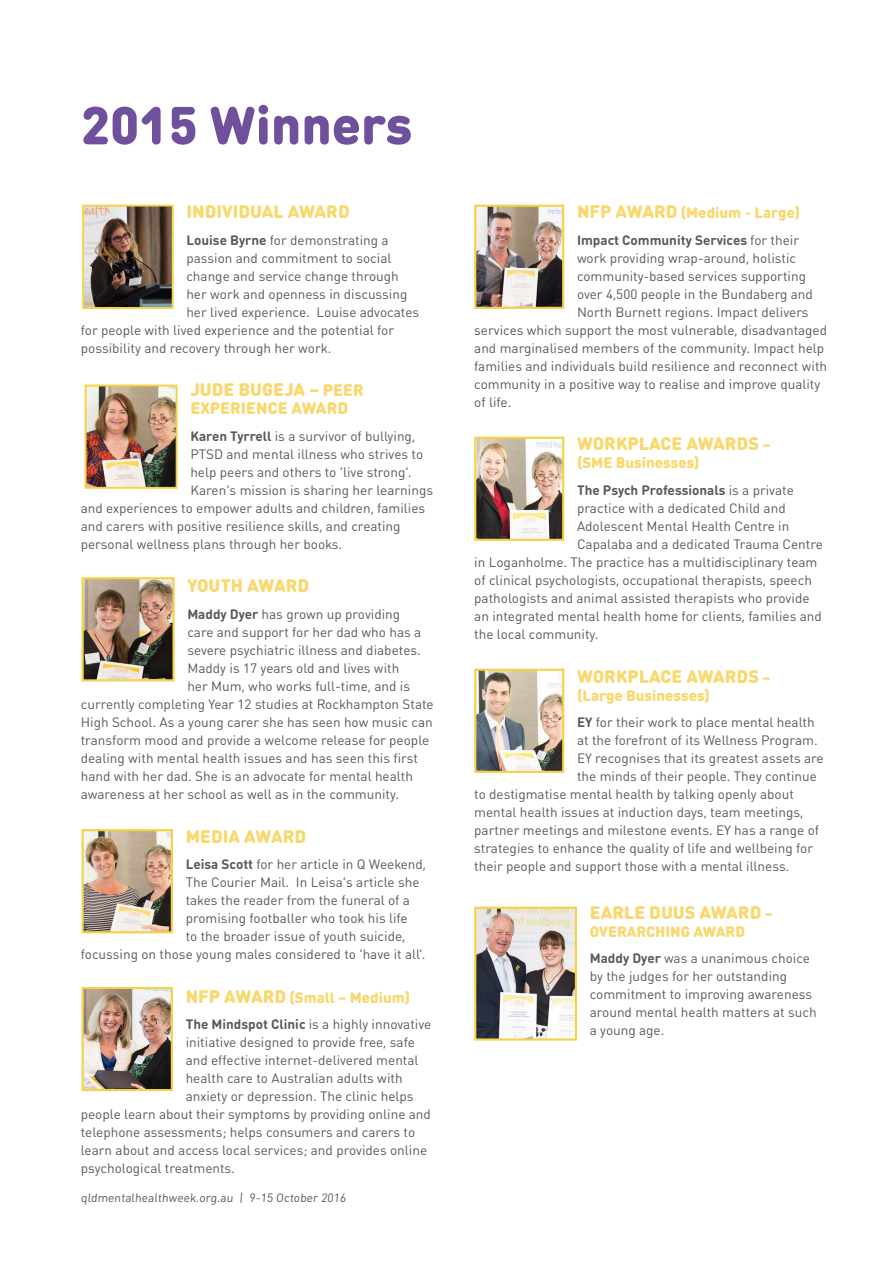
<style>
.page{position:relative;width:893px;height:1263px;background:#fff}
.page>*{position:absolute;margin:0;border:0;box-sizing:border-box;transform-origin:0 0}
.t1{font:900 52.5px "DIN Round Pro";color:#70509d}
.t2{font:900 18px "DIN Round Pro";color:#f8d86f}
.t3{font:900 16.5px "DIN Round Pro";color:#f8d86f}
.t4{font:900 15px "DIN Round Pro";color:#f8d86f}
.t5{font:13.5px/18px "DIN Round Pro";color:#58595b}
.t6{font:700 13.5px "DIN Round Pro";color:#58595b}
.t7{font:12px "DIN Round Pro";color:#58595b}
.s1{font-weight:700}
.s2{font-size:16.5px}
.s3{font-size:18px}
.s4{font-weight:400}
.s5{font-size:15px}
</style>
<div class="page">
<img style="left:477px;top:672px;width:84px;height:98px">
<div style="left:474px;top:669px;width:90px;height:104px;border:2px solid #f6d143"></div>
<img style="left:477px;top:440px;width:84px;height:98px">
<div style="left:474px;top:437px;width:90px;height:104px;border:2px solid #f6d143"></div>
<img style="left:477px;top:208px;width:84px;height:98px">
<div style="left:474px;top:205px;width:90px;height:104px;border:2px solid #f6d143"></div>
<img style="left:85px;top:990px;width:85px;height:98px">
<div style="left:82px;top:987px;width:91px;height:104px;border:2px solid #f6d143"></div>
<img style="left:85px;top:832px;width:85px;height:98px">
<div style="left:82px;top:829px;width:91px;height:104px;border:2px solid #f6d143"></div>
<img style="left:85px;top:580px;width:87px;height:98px">
<div style="left:82px;top:577px;width:93px;height:104px;border:2px solid #f6d143"></div>
<img style="left:88px;top:388px;width:87px;height:98px">
<div style="left:85px;top:385px;width:93px;height:104px;border:2px solid #f6d143"></div>
<img style="left:85px;top:208px;width:86px;height:98px">
<div style="left:82px;top:205px;width:92px;height:104px;border:2px solid #f6d143"></div>
<img style="left:477px;top:910px;width:97px;height:127px">
<div style="left:474px;top:907px;width:103px;height:133px;border:2px solid #f6d143"></div>
<h1 class="t1" style="left:81px;top:85px;width:333px">2015 Winners</h1>
<h2 class="t2" style="left:186px;top:198px;width:165px">INDIVIDUAL AWARD</h2>
<p class="t5" style="left:186px;top:231px;width:204px"><span class="s1">Louise Byrne</span> for demonstrating a</p>
<p class="t5" style="left:186px;top:249px;width:207px">passion and commitment to social</p>
<p class="t5" style="left:186px;top:267px;width:214px">change and service change through</p>
<p class="t5" style="left:186px;top:285px;width:223px">her work and openness in discussing</p>
<p class="t5" style="left:186px;top:303px;width:234px">her lived experience. Louise advocates</p>
<p class="t5" style="left:81px;top:321px;width:315px">for people with lived experience and the potential for</p>
<p class="t5" style="left:81px;top:339px;width:252px">possibility and recovery through her work.</p>
<h2 class="t2" style="left:190px;top:376px;width:175px">JUDE BUGEJA – <span class="s2">PEER</span></h2>
<p class="t3" style="left:190px;top:396px;width:159px">EXPERIENCE AWARD</p>
<p class="t5" style="left:190px;top:427px;width:226px"><span class="s1">Karen Tyrrell</span> is a survivor of bullying,</p>
<p class="t5" style="left:190px;top:445px;width:234px">PTSD and mental illness who strives to</p>
<p class="t5" style="left:190px;top:463px;width:223px">help peers and others to ‘live strong’.</p>
<p class="t5" style="left:190px;top:481px;width:244px">Karen’s mission is sharing her learnings</p>
<p class="t5" style="left:81px;top:499px;width:346px">and experiences to empower adults and children, families</p>
<p class="t5" style="left:81px;top:517px;width:321px">and carers with positive resilience skills, and creating</p>
<p class="t5" style="left:81px;top:535px;width:263px">personal wellness plans through her books.</p>
<h2 class="t2" style="left:187px;top:572px;width:123px">YOUTH AWARD</h2>
<p class="t5" style="left:187px;top:605px;width:214px"><span class="s1">Maddy Dyer</span> has grown up providing</p>
<p class="t5" style="left:187px;top:623px;width:235px">care and support for her dad who has a</p>
<p class="t5" style="left:187px;top:641px;width:235px">severe psychiatric illness and diabetes.</p>
<p class="t5" style="left:187px;top:659px;width:213px">Maddy is 17 years old and lives with</p>
<p class="t5" style="left:187px;top:677px;width:224px">her Mum, who works full-time, and is</p>
<p class="t5" style="left:81px;top:695px;width:354px">currently completing Year 12 studies at Rockhampton State</p>
<p class="t5" style="left:81px;top:713px;width:353px">High School. As a young carer she has seen how music can</p>
<p class="t5" style="left:81px;top:731px;width:350px">transform mood and provide a welcome release for people</p>
<p class="t5" style="left:81px;top:749px;width:339px">dealing with mental health issues and has seen this first</p>
<p class="t5" style="left:81px;top:767px;width:334px">hand with her dad. She is an advocate for mental health</p>
<p class="t5" style="left:81px;top:785px;width:320px">awareness at her school as well as in the community.</p>
<h2 class="t2" style="left:186px;top:822px;width:122px">MEDIA AWARD</h2>
<p class="t5" style="left:186px;top:855px;width:242px"><span class="s1">Leisa Scott</span> for her article in Q Weekend,</p>
<p class="t5" style="left:186px;top:873px;width:235px">The Courier Mail. In Leisa’s article she</p>
<p class="t5" style="left:186px;top:891px;width:226px">takes the reader from the funeral of a</p>
<p class="t5" style="left:186px;top:909px;width:224px">promising footballer who took his life</p>
<p class="t5" style="left:186px;top:927px;width:221px">to the broader issue of youth suicide,</p>
<p class="t5" style="left:81px;top:945px;width:346px">focussing on those young males considered to ‘have it all’.</p>
<p class="t4" style="left:186px;top:986px;width:226px"><span class="s3">NFP AWARD</span> (Small – Medium)</p>
<p class="t5" style="left:186px;top:1015px;width:247px"><span class="s1">The Mindspot Clinic</span> is a highly innovative</p>
<p class="t5" style="left:186px;top:1033px;width:231px">initiative designed to provide free, safe</p>
<p class="t5" style="left:186px;top:1051px;width:234px">and effective internet-delivered mental</p>
<p class="t5" style="left:186px;top:1069px;width:218px">health care to Australian adults with</p>
<p class="t5" style="left:186px;top:1087px;width:229px">anxiety or depression. The clinic helps</p>
<p class="t5" style="left:81px;top:1105px;width:352px">people learn about their symptoms by providing online and</p>
<p class="t5" style="left:81px;top:1123px;width:336px">telephone assessments; helps consumers and carers to</p>
<p class="t5" style="left:81px;top:1141px;width:348px">learn about and access local services; and provides online</p>
<p class="t5" style="left:81px;top:1159px;width:156px">psychological treatments.</p>
<p class="t7" style="left:81px;top:1190px;width:268px">qldmentalhealthweek.org.au | 9-15 October 2016</p>
<p class="t4" style="left:577px;top:202px;width:225px"><span class="s3">NFP AWARD</span> (Medium - Large)</p>
<p class="t6" style="left:577px;top:231px;width:224px">Impact Community Services <span class="s4">for their</span></p>
<p class="t5" style="left:577px;top:249px;width:221px">work providing wrap-around, holistic</p>
<p class="t5" style="left:577px;top:267px;width:231px">community-based services supporting</p>
<p class="t5" style="left:577px;top:285px;width:237px">over 4,500 people in the Bundaberg and</p>
<p class="t5" style="left:577px;top:303px;width:233px">North Burnett regions. Impact delivers</p>
<p class="t5" style="left:474px;top:321px;width:354px">services which support the most vulnerable, disadvantaged</p>
<p class="t5" style="left:474px;top:339px;width:351px">and marginalised members of the community. Impact help</p>
<p class="t5" style="left:474px;top:357px;width:354px">families and individuals build resilience and reconnect with</p>
<p class="t5" style="left:474px;top:374px;width:348px">community in a positive way to realise and improve quality</p>
<p class="t5" style="left:474px;top:392px;width:39px">of life.</p>
<h2 class="t2" style="left:577px;top:430px;width:195px">WORKPLACE AWARDS <span class="s5">–</span></h2>
<p class="t4" style="left:577px;top:452px;width:124px">(SME Businesses)</p>
<p class="t6" style="left:577px;top:481px;width:218px">The Psych Professionals <span class="s4">is a private</span></p>
<p class="t5" style="left:577px;top:499px;width:210px">practice with a dedicated Child and</p>
<p class="t5" style="left:577px;top:517px;width:214px">Adolescent Mental Health Centre in</p>
<p class="t5" style="left:577px;top:535px;width:247px">Capalaba and a dedicated Trauma Centre</p>
<p class="t5" style="left:474px;top:553px;width:345px">in Loganholme. The practice has a multidisciplinary team</p>
<p class="t5" style="left:474px;top:571px;width:339px">of clinical psychologists, occupational therapists, speech</p>
<p class="t5" style="left:474px;top:589px;width:337px">pathologists and animal assisted therapists who provide</p>
<p class="t5" style="left:474px;top:607px;width:349px">an integrated mental health home for clients, families and</p>
<p class="t5" style="left:474px;top:625px;width:126px">the local community.</p>
<h2 class="t2" style="left:577px;top:662px;width:195px">WORKPLACE AWARDS <span class="s5">–</span></h2>
<p class="t4" style="left:577px;top:684px;width:134px">(Large Businesses)</p>
<p class="t5" style="left:577px;top:713px;width:239px"><span class="s1">EY</span> for their work to place mental health</p>
<p class="t5" style="left:577px;top:731px;width:242px">at the forefront of its Wellness Program.</p>
<p class="t5" style="left:577px;top:749px;width:248px">EY recognises that its greatest assets are</p>
<p class="t5" style="left:577px;top:767px;width:241px">the minds of their people. They continue</p>
<p class="t5" style="left:474px;top:785px;width:321px">to destigmatise mental health by talking openly about</p>
<p class="t5" style="left:474px;top:803px;width:331px">mental health issues at induction days, team meetings,</p>
<p class="t5" style="left:474px;top:821px;width:346px">partner meetings and milestone events. EY has a range of</p>
<p class="t5" style="left:474px;top:839px;width:340px">strategies to enhance the quality of life and wellbeing for</p>
<p class="t5" style="left:474px;top:857px;width:317px">their people and support those with a mental illness.</p>
<h2 class="t2" style="left:590px;top:899px;width:185px">EARLE DUUS AWARD <span class="s5">–</span></h2>
<p class="t4" style="left:590px;top:920px;width:157px">OVERARCHING AWARD</p>
<p class="t5" style="left:590px;top:949px;width:228px"><span class="s1">Maddy Dyer</span> was a unanimous choice by the judges for her outstanding commitment to improving awareness around mental health matters at such a young age.</p>
</div>
